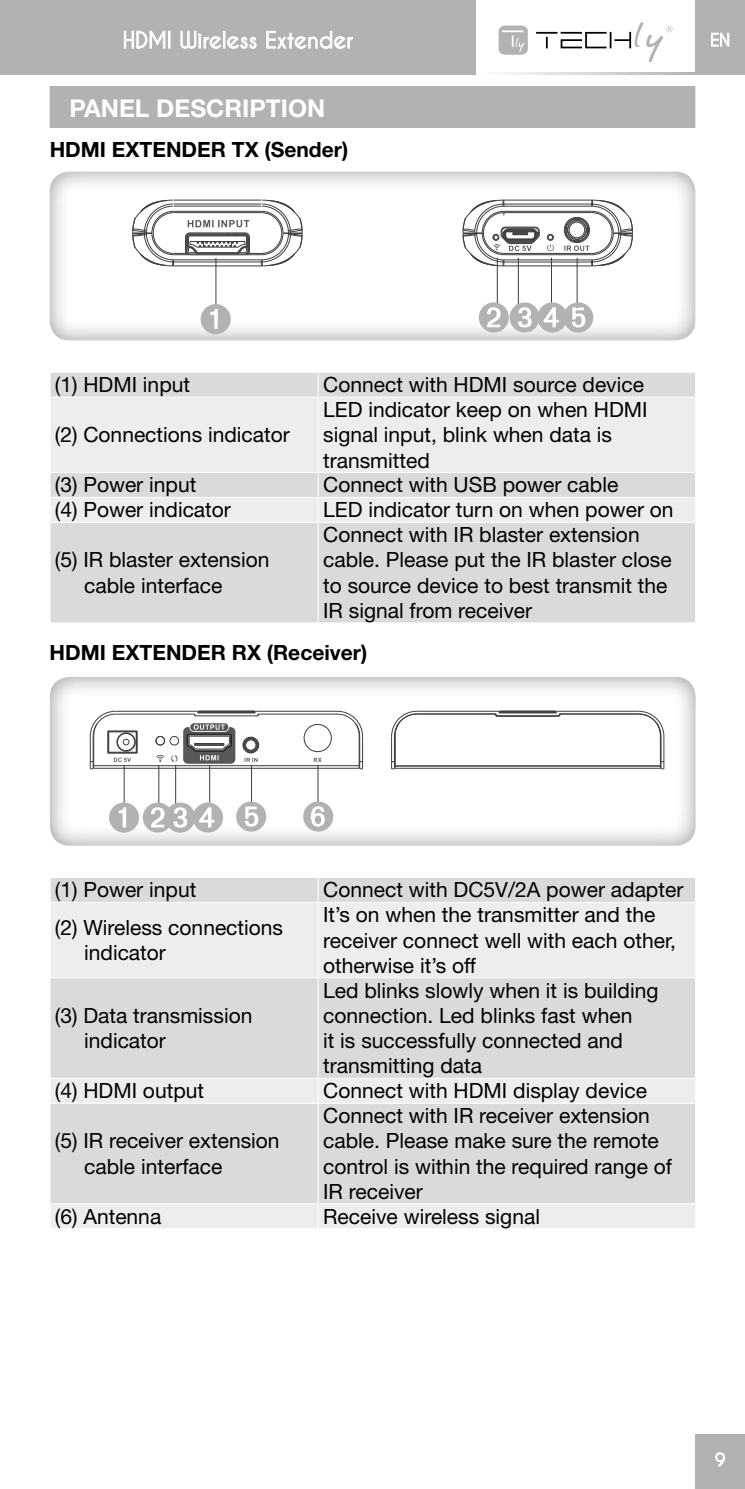
<style>
.page{position:relative;width:745px;height:1489px;background:#fff}
.page>*{position:absolute;margin:0;border:0;box-sizing:border-box;transform-origin:0 0}
.t1{font:700 24.5px "Helvetica Neue LT Std";color:#fff}
.t2{font:700 22.75px "Caviar Dreams";color:#fff}
.t3{font:21px/25.2px "Helvetica Neue LT Std";color:#000}
.t4{font:700 21px "Helvetica Neue LT Std";color:#000}
</style>
<div class="page">
<svg style="left:475px;top:73px;width:219px;height:1px"></svg>
<div style="left:0;top:0;width:475px;height:74px;background:#b3b2b2"></div>
<div style="left:694px;top:0;width:50px;height:74px;background:#b3b2b2"></div>
<svg style="left:711px;top:33px;width:17px;height:14px"></svg>
<svg style="left:545px;top:37px;width:2px;height:11px"></svg>
<hr style="left:535px;top:32px;width:22px;height:2px;background:#000">
<svg style="left:498px;top:26px;width:29px;height:29px"></svg>
<svg style="left:560px;top:22px;width:112px;height:40px"></svg>
<div style="left:694px;top:1434px;width:50px;height:54px;background:#b3b2b2"></div>
<svg style="left:715px;top:1452px;width:10px;height:14px"></svg>
<div style="left:50px;top:86px;width:644px;height:42px;background:#b3b2b2"></div>
<div style="left:48px;top:155px;width:651px;height:185px;background:#000;opacity:.45"></div>
<svg style="left:132px;top:199px;width:171px;height:68px"></svg>
<hr style="left:503px;top:199px;width:88px;height:2px;background:#3d3d3c">
<hr style="left:503px;top:203px;width:88px;height:2px;background:#3d3d3c">
<hr style="left:503px;top:205px;width:88px;height:2px;background:#3d3d3c">
<hr style="left:503px;top:211px;width:88px;height:1px;background:#3d3d3c">
<hr style="left:503px;top:212px;width:88px;height:1px;background:#3d3d3c">
<hr style="left:503px;top:253px;width:88px;height:1px;background:#3d3d3c">
<hr style="left:503px;top:254px;width:88px;height:1px;background:#3d3d3c">
<hr style="left:503px;top:259px;width:88px;height:1px;background:#3d3d3c">
<hr style="left:503px;top:261px;width:88px;height:1px;background:#3d3d3c">
<hr style="left:503px;top:265px;width:88px;height:1px;background:#3d3d3c">
<div style="left:563px;top:217px;width:26px;height:26px;border:1px solid #3d3d3c;border-radius:50%"></div>
<div style="left:546px;top:234px;width:7px;height:7px;border:1px solid #3d3d3c;border-radius:50%"></div>
<svg style="left:462px;top:199px;width:77px;height:68px"></svg>
<svg style="left:546px;top:235px;width:7px;height:16px"></svg>
<svg style="left:564px;top:199px;width:69px;height:68px"></svg>
<hr style="left:215px;top:258px;width:1px;height:50px;background:#3d3d3c">
<hr style="left:496px;top:258px;width:1px;height:50px;background:#3d3d3c">
<hr style="left:517px;top:258px;width:1px;height:50px;background:#3d3d3c">
<hr style="left:550px;top:258px;width:1px;height:50px;background:#3d3d3c">
<hr style="left:576px;top:258px;width:1px;height:50px;background:#3d3d3c">
<svg style="left:200px;top:304px;width:30px;height:30px"></svg>
<svg style="left:478px;top:302px;width:115px;height:30px"></svg>
<div style="left:51px;top:373px;width:643px;height:249px;background:#dadada"></div>
<svg style="left:51px;top:398px;width:643px;height:123px;background:#e9e9e9"></svg>
<svg style="left:317px;top:373px;width:1px;height:23px"></svg>
<svg style="left:694px;top:373px;width:1px;height:23px"></svg>
<hr style="left:50px;top:396px;width:268px;height:2px;background:#fff">
<hr style="left:318px;top:396px;width:377px;height:2px;background:#fff">
<hr style="left:317px;top:397px;width:1px;height:75px;background:#fff">
<hr style="left:50px;top:472px;width:268px;height:1px;background:#fff">
<hr style="left:318px;top:472px;width:377px;height:1px;background:#fff">
<hr style="left:50px;top:497px;width:268px;height:1px;background:#fff">
<hr style="left:318px;top:497px;width:377px;height:1px;background:#fff">
<svg style="left:317px;top:473px;width:1px;height:48px"></svg>
<svg style="left:694px;top:473px;width:1px;height:48px"></svg>
<hr style="left:50px;top:521px;width:268px;height:2px;background:#fff">
<hr style="left:318px;top:521px;width:377px;height:2px;background:#fff">
<hr style="left:317px;top:522px;width:1px;height:100px;background:#fff">
<div style="left:48px;top:660px;width:651px;height:185px;background:#000;opacity:.45"></div>
<hr style="left:123px;top:764px;width:2px;height:41px;background:#3d3d3c">
<hr style="left:362px;top:736px;width:1px;height:32px;background:#3d3d3c">
<hr style="left:359px;top:736px;width:1px;height:32px;background:#3d3d3c">
<hr style="left:358px;top:735px;width:1px;height:33px;background:#3d3d3c">
<hr style="left:92px;top:736px;width:2px;height:32px;background:#3d3d3c">
<hr style="left:90px;top:736px;width:1px;height:32px;background:#3d3d3c">
<hr style="left:199px;top:710px;width:55px;height:1px;background:#3d3d3c">
<hr style="left:256px;top:710px;width:81px;height:1px;background:#3d3d3c">
<hr style="left:115px;top:710px;width:81px;height:1px;background:#3d3d3c">
<hr style="left:198px;top:711px;width:56px;height:2px;background:#3d3d3c">
<hr style="left:258px;top:713px;width:79px;height:1px;background:#3d3d3c">
<hr style="left:115px;top:713px;width:80px;height:1px;background:#3d3d3c">
<hr style="left:196px;top:715px;width:60px;height:1px;background:#3d3d3c">
<hr style="left:94px;top:765px;width:265px;height:1px;background:#3d3d3c">
<hr style="left:94px;top:767px;width:265px;height:1px;background:#3d3d3c">
<svg style="left:253px;top:710px;width:6px;height:6px"></svg>
<svg style="left:193px;top:710px;width:6px;height:6px"></svg>
<svg style="left:336px;top:710px;width:27px;height:27px"></svg>
<div style="left:242px;top:736px;width:17px;height:17px;border:1px solid #3d3d3c;border-radius:50%"></div>
<div style="left:156px;top:736px;width:9px;height:9px;border:1px solid #3d3d3c;border-radius:50%"></div>
<div style="left:170px;top:736px;width:9px;height:9px;border:1px solid #3d3d3c;border-radius:50%"></div>
<div style="left:155px;top:736px;width:10px;height:9px;border:1px solid #3d3d3c;border-radius:50%"></div>
<div style="left:303px;top:724px;width:28px;height:28px;border:1px solid #3d3d3c;border-radius:50%"></div>
<svg style="left:243px;top:737px;width:15px;height:25px"></svg>
<svg style="left:313px;top:757px;width:8px;height:5px"></svg>
<svg style="left:171px;top:723px;width:64px;height:40px"></svg>
<svg style="left:90px;top:710px;width:47px;height:52px"></svg>
<svg style="left:156px;top:754px;width:8px;height:8px"></svg>
<svg style="left:391px;top:710px;width:273px;height:59px"></svg>
<hr style="left:158px;top:764px;width:1px;height:41px;background:#3d3d3c">
<hr style="left:175px;top:764px;width:1px;height:41px;background:#3d3d3c">
<hr style="left:209px;top:764px;width:1px;height:41px;background:#3d3d3c">
<hr style="left:251px;top:764px;width:1px;height:41px;background:#3d3d3c">
<hr style="left:317px;top:764px;width:1px;height:41px;background:#3d3d3c">
<svg style="left:109px;top:802px;width:114px;height:30px"></svg>
<svg style="left:236px;top:801px;width:30px;height:30px"></svg>
<svg style="left:303px;top:801px;width:30px;height:30px"></svg>
<div style="left:51px;top:878px;width:643px;height:23px;background:#dadada"></div>
<svg style="left:51px;top:903px;width:643px;height:325px;background:#e1e1e1"></svg>
<svg style="left:317px;top:878px;width:1px;height:23px"></svg>
<svg style="left:694px;top:878px;width:1px;height:23px"></svg>
<hr style="left:317px;top:902px;width:1px;height:75px;background:#fff">
<hr style="left:50px;top:977px;width:268px;height:1px;background:#fff">
<hr style="left:318px;top:977px;width:377px;height:1px;background:#fff">
<hr style="left:317px;top:978px;width:1px;height:99px;background:#fff">
<hr style="left:50px;top:1077px;width:268px;height:1px;background:#fff">
<hr style="left:318px;top:1077px;width:377px;height:1px;background:#fff">
<svg style="left:317px;top:1078px;width:1px;height:24px"></svg>
<svg style="left:694px;top:1079px;width:1px;height:23px"></svg>
<hr style="left:50px;top:1102px;width:268px;height:1px;background:#fff">
<hr style="left:318px;top:1102px;width:377px;height:1px;background:#fff">
<hr style="left:317px;top:1103px;width:1px;height:100px;background:#fff">
<hr style="left:50px;top:1203px;width:268px;height:1px;background:#fff">
<hr style="left:318px;top:1203px;width:377px;height:1px;background:#fff">
<svg style="left:317px;top:1204px;width:1px;height:24px"></svg>
<svg style="left:694px;top:1204px;width:1px;height:24px"></svg>
<svg style="left:124px;top:31px;width:46px;height:18px"></svg>
<svg style="left:180px;top:31px;width:76px;height:18px"></svg>
<svg style="left:266px;top:31px;width:87px;height:18px"></svg>
<p class="t2" style="left:123px;top:27px;width:232px">HDMI Wireless Extender</p>
<p class="t1" style="left:69px;top:93px;width:257px">Panel description</p>
<p class="t4" style="left:50px;top:136px;width:300px">HDMI EXTENDER TX (Sender)</p>
<p class="t3" style="left:55px;top:372px;width:136px">(1) HDMI input</p>
<p class="t3" style="left:323px;top:372px;width:322px">Connect with HDMI source device</p>
<p class="t3" style="left:55px;top:422px;width:236px">(2) Connections indicator</p>
<p class="t3" style="left:323px;top:397px;width:326px">LED indicator keep on when HDMI signal input, blink when data is transmitted</p>
<p class="t3" style="left:55px;top:472px;width:143px">(3) Power input</p>
<p class="t3" style="left:323px;top:472px;width:296px">Connect with USB power cable</p>
<p class="t3" style="left:55px;top:497px;width:177px">(4) Power indicator</p>
<p class="t3" style="left:323px;top:497px;width:352px">LED indicator turn on when power on</p>
<p class="t3" style="left:84px;top:547px;width:187px;text-indent:-29px">(5) IR blaster extension cable interface</p>
<p class="t3" style="left:323px;top:522px;width:350px">Connect with IR blaster extension cable. Please put the IR blaster close to source device to best transmit the IR signal from receiver</p>
<p class="t4" style="left:50px;top:639px;width:319px">HDMI EXTEND ER RX (Receiver)</p>
<p class="t3" style="left:55px;top:877px;width:143px">(1) Power input</p>
<p class="t3" style="left:323px;top:877px;width:361px">Connect with DC5V/2A power adapter</p>
<p class="t3" style="left:84px;top:914px;width:200px;text-indent:-29px">(2) Wireless connections indicator</p>
<p class="t3" style="left:323px;top:902px;width:354px">It’s on when the transmitter and the receiver connect well with each other, otherwise it’s off</p>
<p class="t3" style="left:84px;top:1002px;width:170px;text-indent:-29px">(3) Data transmission indicator</p>
<p class="t3" style="left:323px;top:977px;width:336px">Led blinks slowly when it is building connection. Led blinks fast when<br>it is successfully connected and transmitting data</p>
<p class="t3" style="left:55px;top:1077px;width:150px">(4) HDMI output</p>
<p class="t3" style="left:323px;top:1077px;width:325px">Connect with HDMI display device</p>
<p class="t3" style="left:84px;top:1127px;width:197px;text-indent:-29px">(5) IR receiver extension cable interface</p>
<p class="t3" style="left:323px;top:1102px;width:350px">Connect with IR receiver extension cable. Please make sure the remote control is within the required range of<br>IR receiver</p>
<p class="t3" style="left:55px;top:1203px;width:108px">(6) Antenna</p>
<p class="t3" style="left:323px;top:1203px;width:218px">Receive wireless signal</p>
</div>
